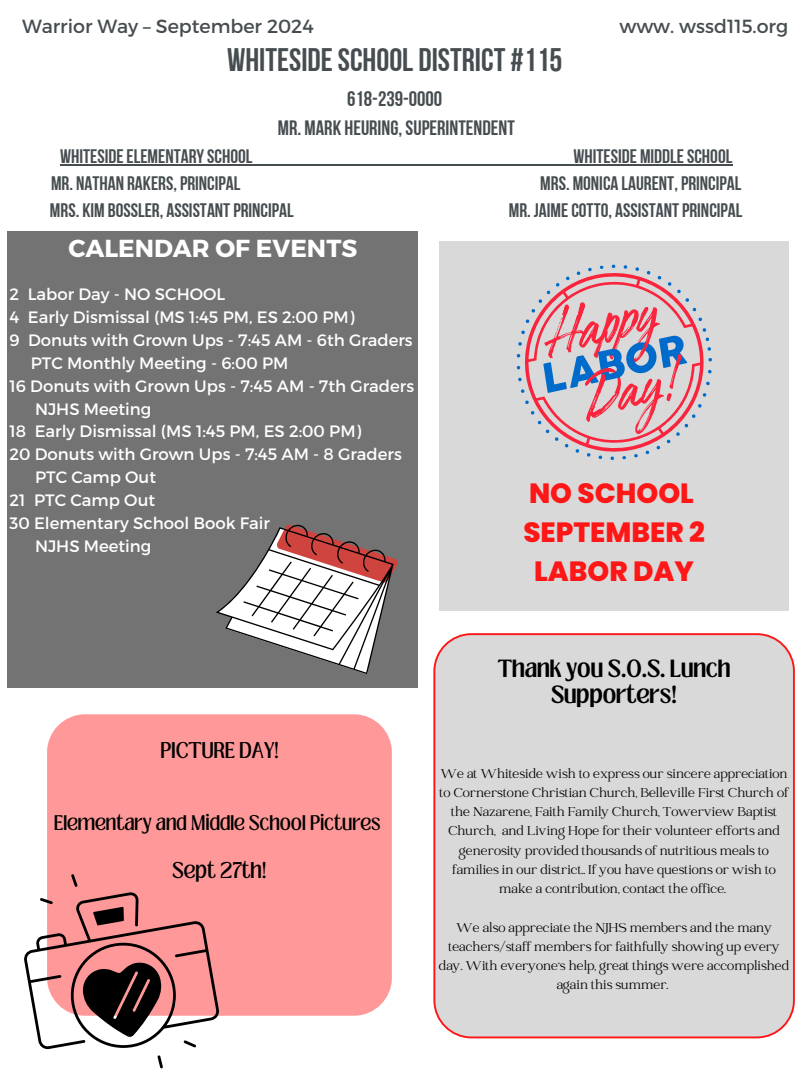
<style>
.page{position:relative;width:810px;height:1080px;background:#fff}
.page>*{position:absolute;margin:0;border:0;box-sizing:border-box;transform-origin:0 0}
.t1{font:32.56px "Bebas Neue Cyrillic";color:#464d50}
.t2{font:800 27.81px/38.9px "Poppins";color:#ff1616;text-align:center}
.t3{font:700 24.62px "Montserrat";color:#fff}
.t4{font:21.12px "Bebas Neue Cyrillic";color:#464d50}
.t5{font:20.81px "Bebas Neue Cyrillic";color:#464d50}
.t6{font:19.56px "Bebas Neue Cyrillic";color:#464d50}
.t7{font:600 19.06px/26.2px "Loubag";color:#000;text-align:center}
.t8{font:19px "Montserrat";color:#464d50}
.t9{font:17.5px "Loubag";color:#000}
.t10{font:16.5px "Montserrat";color:#fff}
.t11{font:16.19px "Loubag";color:#000}
.t12{font:14.06px/19.2px "Catchy Mager";color:#000;text-align:center}
</style>
<div class="page">
<div style="left:8px;top:231px;width:410px;height:457px;background:#737373"></div>
<div style="left:439px;top:241px;width:350px;height:370px;background:#d9d9d9"></div>
<svg style="left:216px;top:524px;width:182px;height:150px"></svg>
<div style="left:433px;top:633px;width:362px;height:405px;background:#d9d9d9"></div>
<div style="left:47px;top:714px;width:345px;height:302px;background:#f99;border-radius:38px"></div>
<svg style="left:157px;top:1055px;width:6px;height:13px"></svg>
<svg style="left:24px;top:874px;width:195px;height:175px"></svg>
<svg style="left:516px;top:264px;width:196px;height:196px"></svg>
<svg style="left:542px;top:289px;width:148px;height:136px"></svg>
<hr style="left:60px;top:164px;width:193px;height:2px;background:#464d50">
<hr style="left:253px;top:164px;width:321px;height:2px;background:#464d50">
<hr style="left:574px;top:164px;width:158px;height:2px;background:#464d50">
<p class="t8" style="left:22px;top:14px;width:293px">Warrior Way – September 2024</p>
<h1 class="t8" style="left:619px;top:14px;width:170px">www. wssd115.org</h1>
<p class="t1" style="left:227px;top:47px;width:337px">WHITESIDESCHOOL DISTRICT #115</p>
<p class="t4" style="left:347px;top:90px;width:97px">618-239-0000</p>
<p class="t5" style="left:278px;top:119px;width:238px">MR. MARK HEURING, SUPERINTENDENT</p>
<p class="t6" style="left:60px;top:148px;width:194px">WHITESIDEELEMENTARYSCHOOL</p>
<p class="t6" style="left:574px;top:148px;width:160px">WHITESIDE MIDDLESCHOOL</p>
<p class="t6" style="left:51px;top:175px;width:191px">MR. NATHAN RAKERS, PRINCIPAL</p>
<p class="t6" style="left:540px;top:175px;width:203px">MRS. MONICA LAURENT, PRINCIPAL</p>
<p class="t6" style="left:50px;top:202px;width:245px">MRS. KIM BOSSLER, ASSISTANTPRINCIPAL</p>
<p class="t6" style="left:509px;top:202px;width:235px">MR. JAIMECOTTO, ASSISTANTPRINCIPAL</p>
<h5 class="t3" style="left:68px;top:233px;width:290px">CALENDAR OF EVENTS</h5>
<h5 class="t10" style="left:9px;top:283px;width:217px">2 Labor Day - NO SCHOOL</h5>
<h3 class="t10" style="left:9px;top:306px;width:346px">4 Early Dismissal (MS 1:45 PM, ES 2:00 PM)</h3>
<h2 class="t10" style="left:9px;top:329px;width:405px">9 Donuts with Grown Ups - 7:45 AM - 6th Graders</h2>
<p class="t10" style="left:31px;top:352px;width:259px">PTC Monthly Meeting - 6:00 PM</p>
<p class="t10" style="left:9px;top:375px;width:406px">16 Donuts with Grown Ups - 7:45 AM - 7th Graders</p>
<p class="t10" style="left:35px;top:398px;width:118px">NJHS Meeting</p>
<p class="t10" style="left:9px;top:421px;width:353px">18 Early Dismissal (MS 1:45 PM, ES 2:00 PM)</p>
<p class="t10" style="left:9px;top:444px;width:394px">20 Donuts with Grown Ups - 7:45 AM - 8 Graders</p>
<p class="t10" style="left:35px;top:467px;width:123px">PTC Camp Out</p>
<p class="t10" style="left:9px;top:490px;width:147px">21 PTC Camp Out</p>
<p class="t10" style="left:9px;top:513px;width:262px">30 Elementary School Book Fair</p>
<p class="t10" style="left:35px;top:536px;width:118px">NJHS Meeting</p>
<p class="t2" style="left:523px;top:474px;width:183px">NO SCHOOL<br>SEPTEMBER 2<br>LABOR DAY</p>
<h6 class="t9" style="left:160px;top:737px;width:120px">PICTURE DAY!</h6>
<p class="t11" style="left:54px;top:810px;width:328px">Elementary and Middle School Pictures</p>
<p class="t9" style="left:172px;top:857px;width:96px">Sept 27th!</p>
<p class="t7" style="left:498px;top:656px;width:234px">Thank you S.O.S. Lunch<br>Supporters!</p>
<p class="t12" style="left:440px;top:765px;width:351px">We at Whiteside wish to express our sincere appreciation to Cornerstone Christian Church, Belleville First Church of the Nazarene, Faith Family Church, Towerview Baptist Church, and Living Hope for their volunteer efforts and generosity provided thousands of nutritious meals to families in our district.. If you have questions or wish to make a contribution, contact the office.</p>
<p class="t12" style="left:439px;top:919px;width:352px">We also appreciate the NJHS members and the many teachers/staff members for faithfully showing up every day. With everyone's help, great things were accomplished again this summer.</p>
</div>
